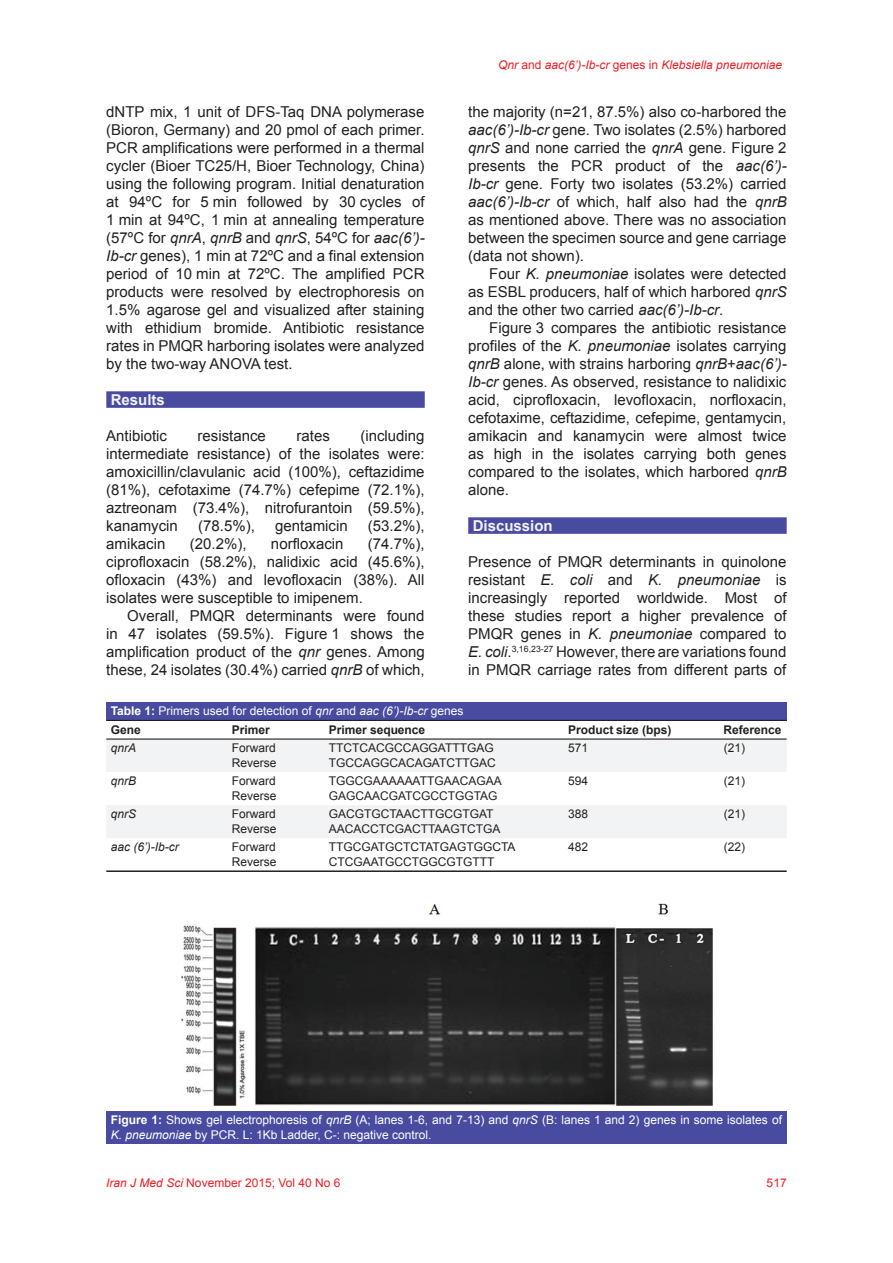
<style>
.page{position:relative;width:893px;height:1263px;background:#fff}
.page>*{position:absolute;margin:0;border:0;box-sizing:border-box;transform-origin:0 0}
.t1{font:15px/18px "Arial";color:#231f20;text-align:justify}
.t2{font:700 15px "Arial";color:#f2f2f8}
.t3{font:12px/14.4px "Arial";color:#231f20}
.t4{font:12px/14.4px "Arial";color:#fff}
.t5{font:italic 12px "Arial";color:#ee1d23}
.t6{font:700 12px "Arial";color:#231f20}
.t7{font:12px "Arial";color:#ee1d23}
.t8{font:italic 12px "Arial";color:#231f20}
.s1{font-style:italic}
.s2{font-style:normal}
.s3{font-weight:700}
.s4{font-weight:700;color:#231f20}
</style>
<div class="page">
<div style="left:106px;top:391px;width:319px;height:17px;background:#484b9f"></div>
<div style="left:468px;top:517px;width:319px;height:17px;background:#484b9f"></div>
<img style="left:181px;top:903px;width:532px;height:203px">
<div style="left:106px;top:1111px;width:681px;height:32px;background:#484b9f"></div>
<div style="left:106px;top:702px;width:681px;height:18px;background:#484b9f"></div>
<svg style="left:107px;top:740px;width:679px;height:98px;fill:#f2f3f4"></svg>
<hr style="left:106px;top:870px;width:613px;height:2px;background:#231f20">
<hr style="left:719px;top:870px;width:68px;height:2px;background:#231f20">
<hr style="left:106px;top:720px;width:681px;height:1px;background:#231f20">
<hr style="left:106px;top:738px;width:613px;height:2px;background:#231f20">
<hr style="left:719px;top:738px;width:68px;height:2px;background:#231f20">
<p class="t1" style="left:106px;top:103px;width:320px">dNTP mix, 1 unit of DFS-Taq DNA polymerase (Bioron, Germany) and 20 pmol of each primer.<br>PCR amplifications were performed in a thermal cycler (Bioer TC25/H, Bioer Technology, China) using the following program. Initial denaturation at 94ºC for 5 min followed by 30 cycles of 1 min at 94ºC, 1 min at annealing temperature (57ºC for <span class="s1">qnrA</span>, <span class="s1">qnrB</span> and <span class="s1">qnrS</span>, 54ºC for <span class="s1">aac(6’)- Ib-cr</span> genes), 1 min at 72ºC and a final extension period of 10 min at 72ºC. The amplified PCR products were resolved by electrophoresis on 1.5% agarose gel and visualized after staining with ethidium bromide. Antibiotic resistance rates in PMQR harboring isolates were analyzed by the two-way ANOVA test.</p>
<p class="t2" style="left:111px;top:392px;width:56px">Results</p>
<p class="t1" style="left:106px;top:427px;width:62px">Antibiotic</p>
<p class="t1" style="left:198px;top:427px;width:70px">resistance</p>
<p class="t1" style="left:297px;top:427px;width:35px">rates</p>
<p class="t1" style="left:106px;top:427px;width:320px;text-indent:254px">(including intermediate resistance) of the isolates were: amoxicillin/clavulanic acid (100%), ceftazidime (81%), cefotaxime (74.7%) cefepime (72.1%), aztreonam (73.4%), nitrofurantoin (59.5%), kanamycin</p>
<p class="t1" style="left:198px;top:517px;width:58px">(78.5%),</p>
<p class="t1" style="left:275px;top:517px;width:74px">gentamicin</p>
<p class="t1" style="left:368px;top:517px;width:58px">(53.2%),</p>
<p class="t1" style="left:106px;top:535px;width:320px;text-indent:262px">(74.7%), ciprofloxacin (58.2%), nalidixic acid (45.6%), ofloxacin (43%) and levofloxacin (38%). All isolates were susceptible to imipenem.</p>
<p class="t1" style="left:106px;top:607px;width:320px;text-indent:21px">Overall, PMQR determinants were found in 47 isolates (59.5%). Figure 1 shows the amplification product of the <span class="s1">qnr</span> genes. Among these, 24 isolates (30.4%) carried <span class="s1">qnrB</span> of which,</p>
<p class="t1" style="left:106px;top:535px;width:61px">amikacin</p>
<p class="t1" style="left:190px;top:535px;width:58px">(20.2%),</p>
<p class="t1" style="left:271px;top:535px;width:74px">norfloxacin</p>
<p class="t5" style="left:498px;top:59px;width:286px">Qnr <span class="s2">and</span> aac(6’)-Ib-cr <span class="s2">genes in</span> Klebsiella pneumoniae</p>
<p class="t1" style="left:468px;top:103px;width:320px">the majority (n=21, 87.5%) also co-harbored the <span class="s1">aac(6’)-Ib-cr</span> gene. Two isolates (2.5%) harbored <span class="s1">qnrS</span> and none carried the <span class="s1">qnrA</span> gene. Figure 2 presents the PCR product of the <span class="s1">aac(6’)- Ib-cr</span> gene. Forty two isolates (53.2%) carried <span class="s1">aac(6’)-Ib-cr</span> of which, half also had the <span class="s1">qnrB </span>as mentioned above. There was no association between the specimen source and gene carriage (data not shown).</p>
<p class="t1" style="left:468px;top:265px;width:320px;text-indent:21px">Four <span class="s1">K. pneumoniae</span> isolates were detected as ESBL producers, half of which harbored <span class="s1">qnrS </span>and the other two carried <span class="s1">aac(6’)-Ib-cr</span>.</p>
<p class="t1" style="left:468px;top:319px;width:320px;text-indent:21px">Figure 3 compares the antibiotic resistance profiles of the <span class="s1">K. pneumoniae</span> isolates carrying <span class="s1">qnrB</span> alone, with strains harboring <span class="s1">qnrB</span>+<span class="s1">aac(6’)- Ib-cr</span> genes. As observed, resistance to nalidixic acid, ciprofloxacin, levofloxacin, norfloxacin, cefotaxime, ceftazidime, cefepime, gentamycin, amikacin and kanamycin were almost twice as high in the isolates carrying both genes compared to the isolates, which harbored <span class="s1">qnrB </span>alone.</p>
<p class="t2" style="left:473px;top:518px;width:81px">Discussion</p>
<p class="t1" style="left:468px;top:553px;width:320px">Presence of PMQR determinants in quinolone resistant <span class="s1">E. coli</span> and <span class="s1">K. pneumoniae</span> is increasingly reported worldwide. Most of these studies report a higher prevalence of PMQR genes in <span class="s1">K. pneumoniae</span> compared to <span class="s1">E. coli</span>.<sup>3,16,23-27</sup> However, there are variations found in PMQR carriage rates from different parts of</p>
<p class="t4" style="left:111px;top:701px;width:354px;line-height:18.6px"><span class="s3">Table 1:</span> Primers used for detection of <span class="s1">qnr</span> and <span class="s1">aac (6’)-Ib-cr</span> genes<br><span class="s4">Gene</span></p>
<p class="t6" style="left:232px;top:723px;width:39px">Primer</p>
<p class="t6" style="left:329px;top:723px;width:98px">Primer sequence</p>
<p class="t6" style="left:568px;top:723px;width:105px">Product size (bps)</p>
<p class="t6" style="left:723px;top:723px;width:60px">Reference</p>
<p class="t8" style="left:111px;top:741px;width:27px">qnrA</p>
<p class="t3" style="left:232px;top:741px;width:46px">Forward<br>Reverse</p>
<p class="t3" style="left:329px;top:741px;width:168px">TTCTCACGCCAGGATTTGAG<br>TGCCAGGCACAGATCTTGAC</p>
<p class="t3" style="left:568px;top:741px;width:22px">571</p>
<p class="t3" style="left:724px;top:741px;width:23px">(21)</p>
<p class="t8" style="left:111px;top:774px;width:27px">qnrB</p>
<p class="t3" style="left:232px;top:774px;width:46px">Forward<br>Reverse</p>
<p class="t3" style="left:329px;top:774px;width:174px">TGGCGAAAAAATTGAACAGAA<br>GAGCAACGATCGCCTGGTAG</p>
<p class="t3" style="left:568px;top:774px;width:22px">594</p>
<p class="t3" style="left:724px;top:774px;width:23px">(21)</p>
<p class="t8" style="left:111px;top:807px;width:27px">qnrS</p>
<p class="t3" style="left:232px;top:807px;width:46px">Forward<br>Reverse</p>
<p class="t3" style="left:329px;top:807px;width:173px">GACGTGCTAACTTGCGTGAT<br>AACACCTCGACTTAAGTCTGA</p>
<p class="t3" style="left:568px;top:807px;width:22px">388</p>
<p class="t3" style="left:724px;top:807px;width:23px">(21)</p>
<p class="t8" style="left:111px;top:840px;width:70px">aac (6’)-Ib-cr</p>
<p class="t3" style="left:232px;top:840px;width:46px">Forward<br>Reverse</p>
<p class="t3" style="left:329px;top:840px;width:188px">TTGCGATGCTCTATGAGTGGCTA<br>CTCGAATGCCTGGCGTGTTT</p>
<p class="t3" style="left:568px;top:840px;width:22px">482</p>
<p class="t3" style="left:724px;top:840px;width:23px">(22)</p>
<p class="t4" style="left:111px;top:1113px;width:673px"><span class="s3">Figure 1:</span> Shows gel electrophoresis of <span class="s1">qnrB</span> (A; lanes 1-6, and 7-13) and <span class="s1">qnrS</span> (B: lanes 1 and 2) genes in some isolates of<br><span class="s1">K. pneumoniae</span> by PCR. L: 1Kb Ladder, C-: negative control.</p>
<p class="t7" style="left:106px;top:1176px;width:236px"><span class="s1">Iran J Med Sci</span> November 2015; Vol 40 No 6</p>
<p class="t7" style="left:767px;top:1176px;width:22px">517</p>
</div>
